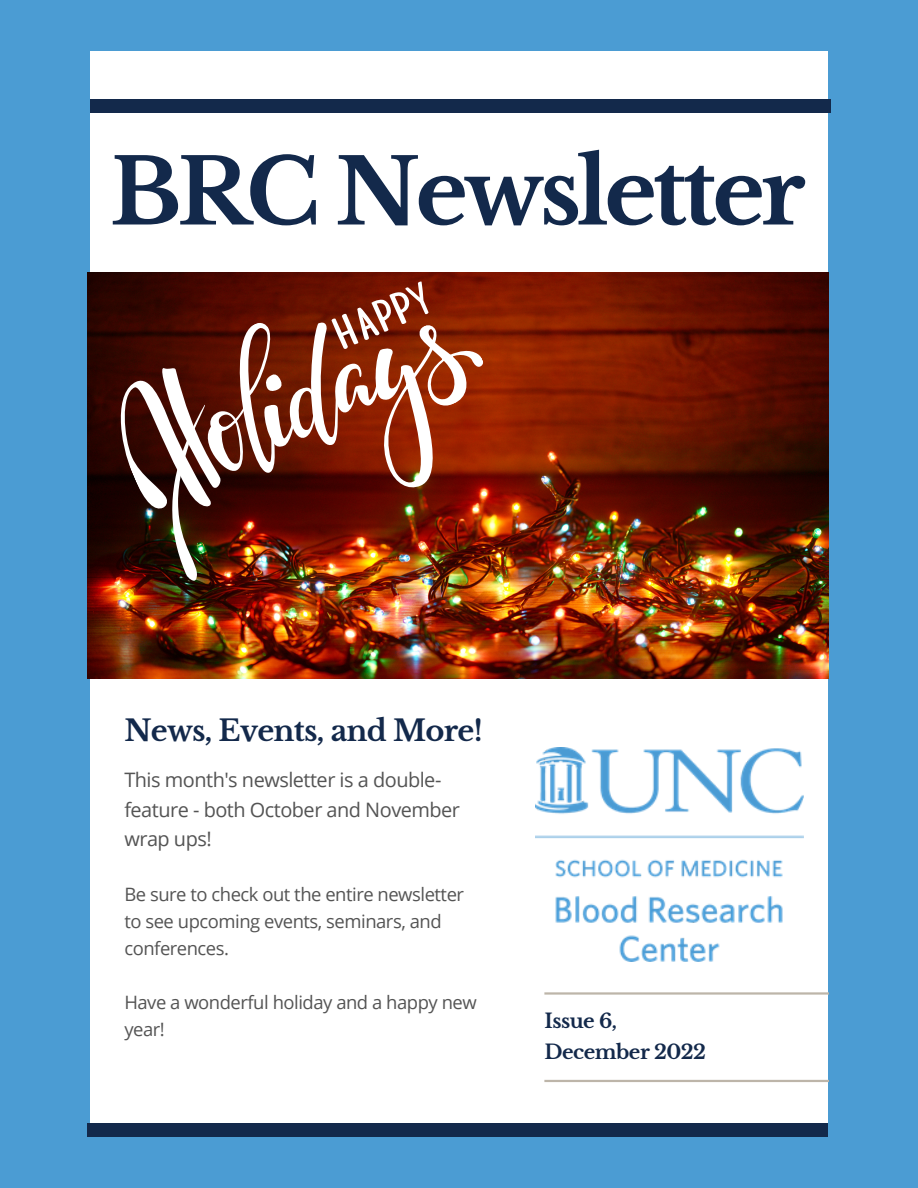
<style>
.page{position:relative;width:918px;height:1188px;background:#4b9cd3}
.page>*{position:absolute;margin:0;border:0;box-sizing:border-box;transform-origin:0 0}
.t1{font:700 90.15px "Libre Baskerville";letter-spacing:-.05em;color:#13294b}
.t2{font:700 28.95px "Libre Baskerville";letter-spacing:-.025em;color:#13294b}
.t3{font:19.95px/29.2px "Open Sans";letter-spacing:-.025em;color:#545454}
.t4{font:700 19.8px/30.3px "Libre Baskerville";letter-spacing:-.025em;color:#13294b}
.t5{font:18.45px/27px "Open Sans";letter-spacing:-.025em;color:#545454}
</style>
<div class="page">
<div style="left:90px;top:51px;width:738px;height:1086px;background:#fff"></div>
<div style="left:90px;top:100px;width:741px;height:13px;background:#13294b"></div>
<div style="left:88px;top:1123px;width:740px;height:14px;background:#13294b"></div>
<img style="left:88px;top:273px;width:741px;height:406px">
<hr style="left:544px;top:992px;width:285px;height:3px;background:#bdb5a9">
<hr style="left:544px;top:1080px;width:285px;height:2px;background:#bdb5a9">
<img style="left:535px;top:747px;width:269px;height:214px">
<svg style="left:100px;top:281px;width:394px;height:304px"></svg>
<h1 class="t1" style="left:110px;top:137px;width:697px">BRC Newsletter</h1>
<h2 class="t2" style="left:124px;top:713px;width:360px">News, Events, and More!</h2>
<p class="t3" style="left:124px;top:765px;width:337px">This month's newsletter is a double&shy;feature - both October and November wrap ups!</p>
<p class="t5" style="left:124px;top:880px;width:341px">Be sure to check out the entire newsletter to see upcoming events, seminars, and conferences.</p>
<p class="t5" style="left:124px;top:988px;width:354px">Have a wonderful holiday and a happy new year!</p>
<p class="t4" style="left:544px;top:1006px;width:163px">Issue 6,<br>December 2022</p>
</div>
